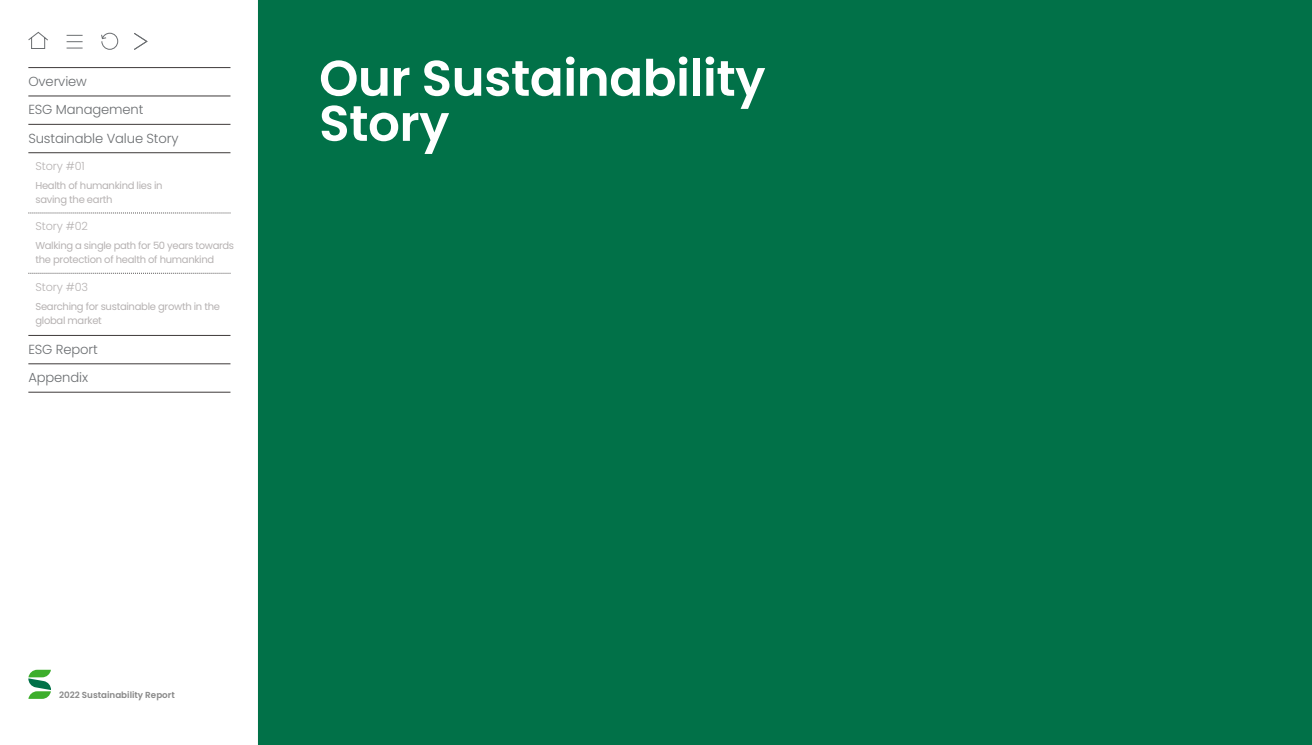
<style>
.page{position:relative;width:1312px;height:745px;background:#fff}
.page>*{position:absolute;margin:0;border:0;box-sizing:border-box;transform-origin:0 0}
.t1{font:600 50px/45px "Poppins";letter-spacing:-.01em;color:#fff}
.t2{font:300 13.12px/28.5px "Poppins";letter-spacing:-.01em;color:#6b6e71}
.t3{font:300 11.25px "Poppins";letter-spacing:-.01em;color:#b6b2b2}
.t4{font:10px/14px "Poppins";letter-spacing:-.03em;color:#b6b2b2}
.t5{font:600 8.75px "Poppins";color:#898989}
</style>
<div class="page">
<hr style="left:28px;top:67px;width:202px;height:1px;background:#3e3a39">
<hr style="left:28px;top:96px;width:202px;height:1px;background:#3e3a39">
<hr style="left:28px;top:124px;width:202px;height:1px;background:#3e3a39">
<hr style="left:28px;top:152px;width:202px;height:1px;background:#3e3a39">
<hr style="left:28px;top:335px;width:202px;height:1px;background:#3e3a39">
<hr style="left:28px;top:363px;width:202px;height:1px;background:#3e3a39">
<hr style="left:28px;top:392px;width:202px;height:1px;background:#3e3a39">
<svg style="left:28px;top:213px;width:202px;height:1px"></svg>
<svg style="left:28px;top:273px;width:202px;height:1px"></svg>
<hr style="left:256px;top:0;width:4px;height:744px;background:#fbfbfb">
<hr style="left:258px;top:0;width:1px;height:744px;background:#c9caca">
<div style="left:259px;top:0;width:1052px;height:744px;background:#017148"></div>
<svg style="left:28px;top:31px;width:20px;height:18px"></svg>
<svg style="left:67px;top:35px;width:16px;height:7px"></svg>
<svg style="left:67px;top:48px;width:16px;height:1px"></svg>
<svg style="left:101px;top:32px;width:17px;height:18px"></svg>
<svg style="left:28px;top:669px;width:23px;height:29px"></svg>
<svg style="left:134px;top:33px;width:14px;height:17px"></svg>
<h2 class="t2" style="left:28px;top:67px;width:152px">Overview<br>ESG Management<br>Sustainable Value Story</h2>
<p class="t3" style="left:35px;top:159px;width:51px">Story #01</p>
<p class="t4" style="left:35px;top:178px;width:129px">Health of humankind lies in saving the earth</p>
<p class="t3" style="left:35px;top:220px;width:54px">Story #02</p>
<p class="t4" style="left:35px;top:238px;width:200px">Walking a single path for 50 years towards the protection of health of humankind</p>
<p class="t3" style="left:35px;top:280px;width:54px">Story #03</p>
<p class="t4" style="left:35px;top:299px;width:186px">Searching for sustainable growth in the global market</p>
<h2 class="t2" style="left:28px;top:334px;width:71px">ESG Report<br>Appendix</h2>
<h1 class="t1" style="left:319px;top:56px;width:448px">Our Sustainability<br>Story</h1>
<p class="t5" style="left:59px;top:689px;width:117px">2022 Sustainability Report</p>
</div>
